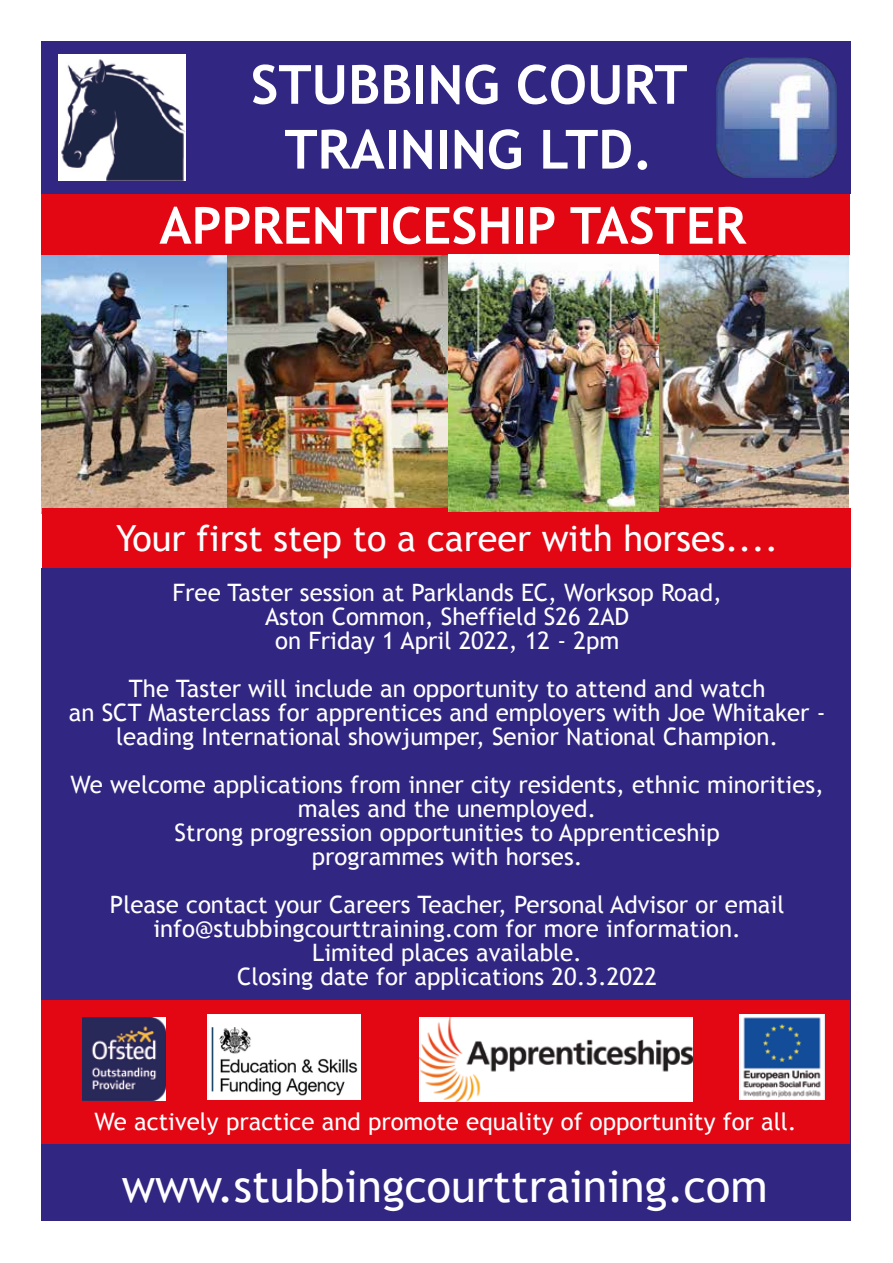
<style>
.page{position:relative;width:893px;height:1263px;background:#fff}
.page>*{position:absolute;margin:0;border:0;box-sizing:border-box;transform-origin:0 0}
.t1{font:700 54px/64.8px "Trebuchet MS";color:#fff;text-align:center}
.t2{font:700 51px "Trebuchet MS";color:#fff}
.t3{font:45px "Trebuchet MS";color:#fff}
.t4{font:36px "Trebuchet MS";color:#fff}
.t5{font:24px/24px "Trebuchet MS";color:#fff;text-align:center}
</style>
<div class="page">
<div style="left:41px;top:42px;width:809px;height:152px;background:#312783"></div>
<img style="left:716px;top:58px;width:120px;height:120px">
<img style="left:59px;top:55px;width:126px;height:126px">
<img style="left:226px;top:255px;width:223px;height:253px">
<img style="left:42px;top:255px;width:184px;height:253px">
<div style="left:41px;top:195px;width:809px;height:60px;background:#e30613"></div>
<div style="left:42px;top:508px;width:808px;height:60px;background:#e30613"></div>
<div style="left:41px;top:568px;width:809px;height:652px;background:#312783"></div>
<div style="left:42px;top:1001px;width:808px;height:143px;background:#e30613"></div>
<img style="left:207px;top:1014px;width:153px;height:86px">
<img style="left:420px;top:1017px;width:273px;height:84px">
<img style="left:739px;top:1015px;width:85px;height:85px">
<img style="left:82px;top:1017px;width:84px;height:84px">
<img style="left:659px;top:255px;width:190px;height:253px">
<img style="left:449px;top:259px;width:210px;height:252px">
<h1 class="t1" style="left:251px;top:52px;width:438px">STUBBING COURT<br>TRAINING LTD.</h1>
<h2 class="t2" style="left:159px;top:194px;width:588px">APPRENTICESHIP TASTER</h2>
<h3 class="t4" style="left:116px;top:517px;width:664px">Your first step to a career with horses....</h3>
<p class="t5" style="left:173px;top:581px;width:551px">Free Taster session at Parklands EC, Worksop Road,<br>Aston Common, Sheffield S26 2AD<br>on Friday 1 April 2022, 12 - 2pm</p>
<p class="t5" style="left:69px;top:677px;width:758px">The Taster will include an opportunity to attend and watch<br>an SCT Masterclass for apprentices and employers with Joe Whitaker - leading International showjumper, Senior National Champion.</p>
<p class="t5" style="left:70px;top:773px;width:755px">We welcome applications from inner city residents, ethnic minorities, males and the unemployed.<br>Strong progression opportunities to Apprenticeship<br>programmes with horses.</p>
<p class="t5" style="left:110px;top:893px;width:676px">Please contact your Careers Teacher, Personal Advisor or email info@stubbingcourttraining.com for more information.<br>Limited places available.<br>Closing date for applications 20.3.2022</p>
<p class="t5" style="left:95px;top:1110px;width:704px">We actively practice and promote equality of opportunity for all.</p>
<h3 class="t3" style="left:122px;top:1159px;width:647px">www.stubbingcourttraining.com</h3>
</div>
